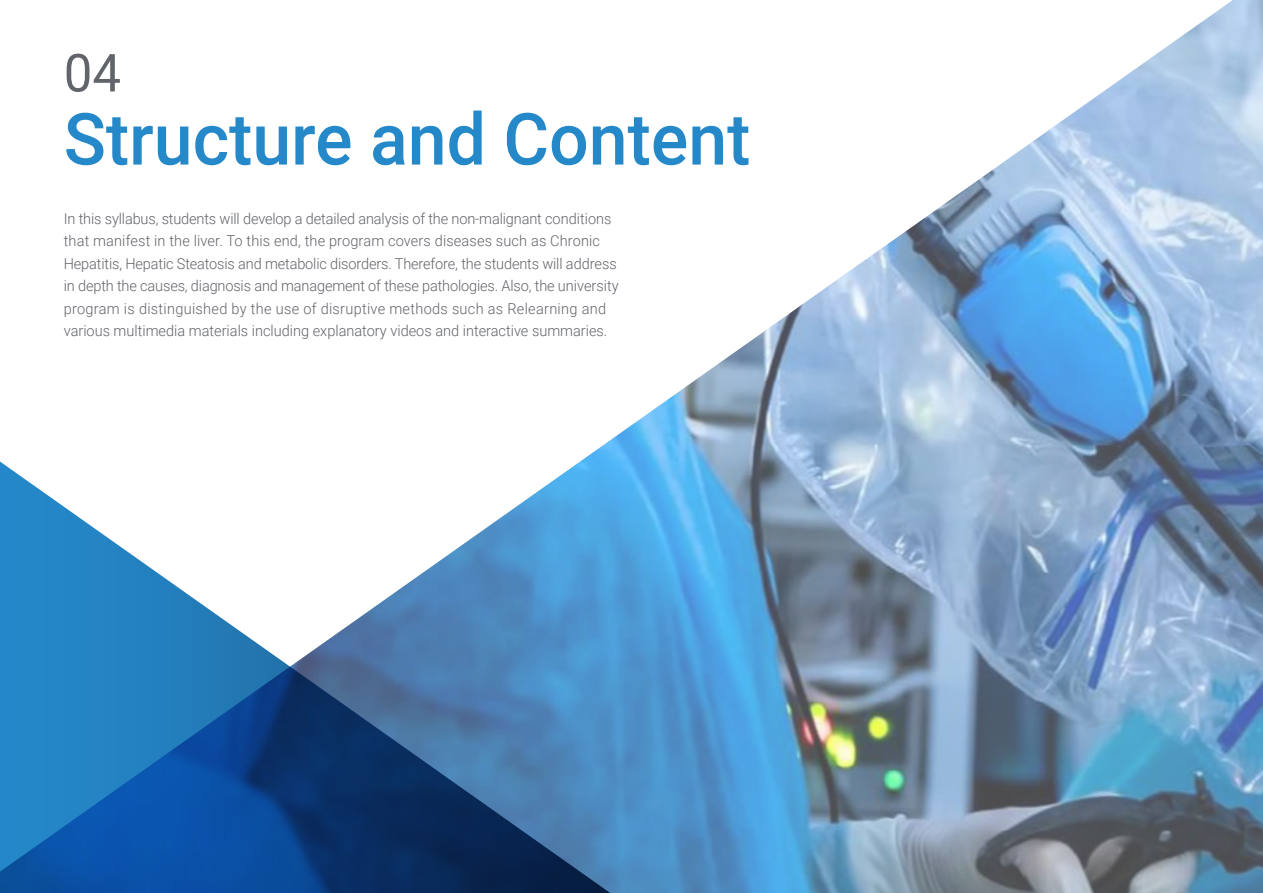
<style>
.page{position:relative;width:1263px;height:893px;background:#fff}
.page>*{position:absolute;margin:0;border:0;box-sizing:border-box;transform-origin:0 0}
.t1{font:500 72px "Roboto";color:#2488c9}
.t2{font:52.5px "Roboto";color:#61646a}
.t3{font:300 15px/22.5px "Roboto";color:#61646a}
</style>
<div class="page">
<img style="left:602px;top:0;width:661px;height:893px">
<svg style="left:0;top:446px;width:640px;height:447px"></svg>
<h2 class="t2" style="left:64px;top:36px;width:59px">04</h2>
<h1 class="t1" style="left:64px;top:89px;width:688px">Structure and Content</h1>
<p class="t3" style="left:64px;top:207px;width:556px">In this syllabus, students will develop a detailed analysis of the non-malignant conditions that manifest in the liver. To this end, the program covers diseases such as Chronic Hepatitis, Hepatic Steatosis and metabolic disorders. Therefore, the students will address in depth the causes, diagnosis and management of these pathologies. Also, the university program is distinguished by the use of disruptive methods such as Relearning and various multimedia materials including explanatory videos and interactive summaries.</p>
</div>
